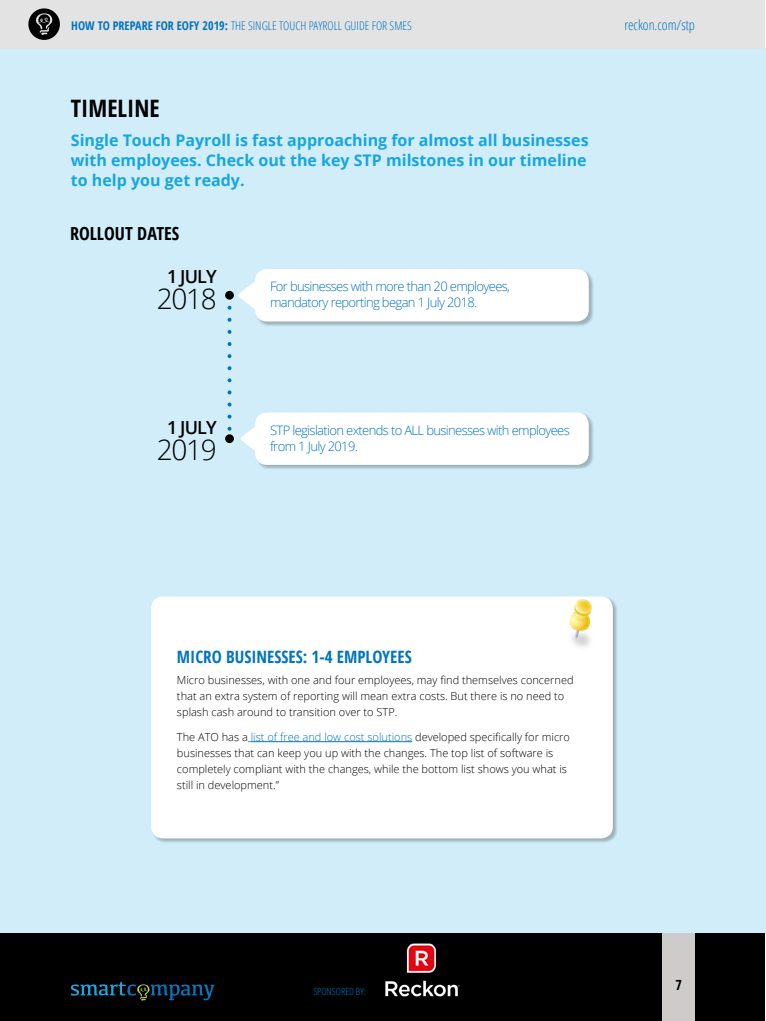
<style>
.page{position:relative;width:766px;height:1021px;background:#fff}
.page>*{position:absolute;margin:0;border:0;box-sizing:border-box;transform-origin:0 0}
.Infographic_number{font:300 28px "Open Sans";letter-spacing:-.05em;color:#000}
.t1{font:700 condensed 24px "Open Sans";color:#000}
.t2{font:700 condensed 18px "Open Sans";color:#000}
.Infographic_number-2{font:600 18px "Open Sans";letter-spacing:-.05em;color:#000}
.t3{font:700 condensed 17px "Open Sans";color:#0075be}
.Lead_2{font:700 16px/20px "Open Sans";color:#16a6e0;text-align:justify}
.t4{font:300 condensed 14px "Open Sans";color:#0075be}
.t5{font:700 condensed 14px "Open Sans";color:#000}
.Infographic_number_t{font:300 13px/16px "Open Sans";letter-spacing:-.05em;color:#0075be}
.t6{font:300 condensed 12px "Open Sans";color:#0075be}
.Body{font:300 11px/16px "Open Sans";color:#000}
.t7{font:300 condensed 10px "Open Sans";color:#0075be}
.s1{font-weight:700}
.s2{color:#0075be}
</style>
<div class="page">
<div style="left:0;top:48px;width:765px;height:885px;background:#d0edf9"></div>
<svg style="left:227px;top:307px;width:4px;height:124px"></svg>
<div style="left:255px;top:413px;width:339px;height:57px;background:#000;opacity:.25"></div>
<div style="left:255px;top:412px;width:333px;height:53px;background:#fff;border-radius:12px"></div>
<svg style="left:241px;top:421px;width:15px;height:35px"></svg>
<div style="left:255px;top:269px;width:339px;height:57px;background:#000;opacity:.25"></div>
<div style="left:255px;top:269px;width:333px;height:52px;background:#fff;border-radius:12px"></div>
<svg style="left:238px;top:281px;width:18px;height:31px"></svg>
<div style="left:225px;top:291px;width:9px;height:8px;background:#000;border-radius:50%"></div>
<div style="left:225px;top:434px;width:9px;height:9px;background:#000;border-radius:50%"></div>
<div style="left:151px;top:596px;width:466px;height:247px;background:#000;opacity:.25"></div>
<div style="left:151px;top:596px;width:461px;height:242px;background:#fff;border-radius:12px"></div>
<img style="left:547px;top:596px;width:66px;height:66px">
<hr style="left:251px;top:741px;width:161px;height:1px;background:#0075be">
<div style="left:0;top:933px;width:765px;height:87px;background:#000"></div>
<div style="left:662px;top:933px;width:32px;height:87px;background:#cdcccb"></div>
<svg style="left:71px;top:981px;width:143px;height:19px"></svg>
<div style="left:0;top:0;width:765px;height:48px;background:#e3e3e3"></div>
<svg style="left:28px;top:8px;width:32px;height:32px"></svg>
<img style="left:385px;top:943px;width:75px;height:54px">
<p class="t6" style="left:71px;top:17px;width:342px"><span class="s1">HOW TO PREPARE FOR EOFY 2019:</span> THE SINGLE TOUCH PAYROLL GUIDE FOR SMES</p>
<p class="t4" style="left:624px;top:15px;width:72px">reckon.com/stp</p>
<h3 class="t1" style="left:71px;top:92px;width:90px">TIMELINE</h3>
<p class="Lead_2" style="left:71px;top:130px;width:519px">Single Touch Payroll is fast approaching for almost all businesses with employees. Check out the key STP milstones in our timeline to help you get ready.</p>
<h4 class="t2" style="left:70px;top:221px;width:111px">ROLLOUT DATES</h4>
<p class="Infographic_number-2" style="left:167px;top:264px;width:51px">1 JULY</p>
<p class="Infographic_number" style="left:157px;top:279px;width:61px">2018</p>
<p class="Infographic_number-2" style="left:167px;top:415px;width:51px">1 JULY</p>
<p class="Infographic_number" style="left:157px;top:430px;width:61px">2019</p>
<p class="Infographic_number_t" style="left:270px;top:278px;width:241px">For businesses with more than 20 employees, mandatory reporting began 1 July 2018.</p>
<p class="Infographic_number_t" style="left:270px;top:421px;width:301px">STP legislation extends to ALL businesses with employees from 1 July 2019.</p>
<h3 class="t3" style="left:177px;top:644px;width:236px">MICRO BUSINESSES: 1-4 EMPLOYEES</h3>
<p class="Body" style="left:177px;top:672px;width:398px">Micro businesses, with one and four employees, may find themselves concerned that an extra system of reporting will mean extra costs. But there is no need to splash cash around to transition over to STP.</p>
<p class="Body" style="left:177px;top:728px;width:394px">The ATO has a <span class="s2">list of free and low cost solutions</span> developed specifically for micro businesses that can keep you up with the changes. The top list of software is completely compliant with the changes, while the bottom list shows you what is still in development.”</p>
<p class="t7" style="left:313px;top:985px;width:54px">SPONSORED BY:</p>
<p class="t5" style="left:675px;top:974px;width:8px">7</p>
</div>
